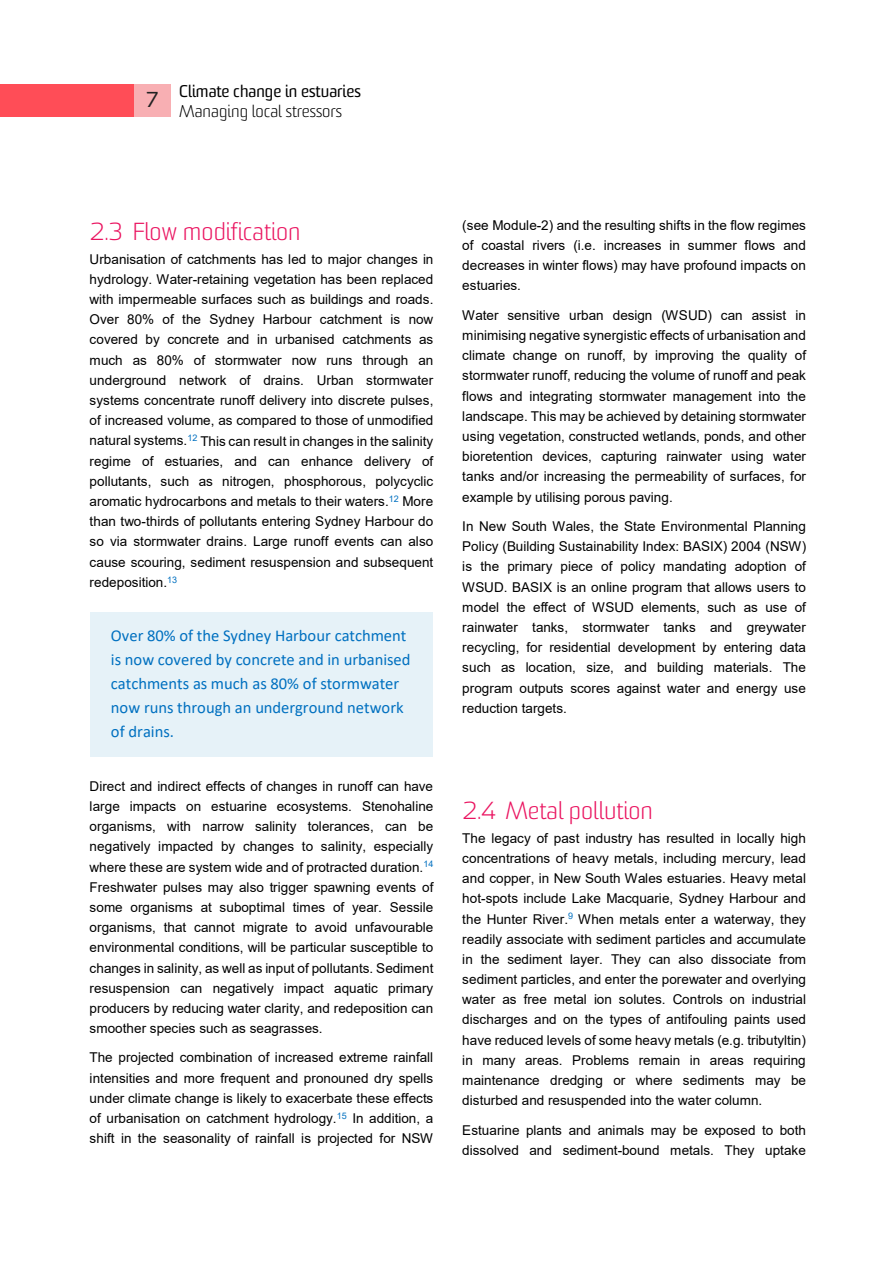
<style>
.page{position:relative;width:893px;height:1263px;background:#fff}
.page>*{position:absolute;margin:0;border:0;box-sizing:border-box;transform-origin:0 0}
.t1{font:300 24px "Sommet";color:#ea1460}
.t2{font:21px "Sommet";color:#222223}
.t3{font:16.65px/24.2px "Calibri";color:#0070c0}
.t4{font:16.5px "Sommet";color:#000}
.t5{font:300 16.5px "Sommet";color:#000}
.t6{font:13.5px/20.2px "Arial";letter-spacing:.005em;color:#000;text-align:justify}
</style>
<div class="page">
<div style="left:90px;top:612px;width:343px;height:145px;background:#e6f2f8"></div>
<div style="left:0;top:84px;width:171px;height:33px;background:#ff4d57"></div>
<div style="left:134px;top:84px;width:37px;height:33px;background:#f8afb3"></div>
<h2 class="t2" style="left:146px;top:87px;width:13px">7</h2>
<p class="t4" style="left:179px;top:81px;width:183px">Climate change in estuaries</p>
<p class="t5" style="left:179px;top:101px;width:164px">Managing local stressors</p>
<h1 class="t1" style="left:90px;top:222px;width:212px">2.3 Flow modification</h1>
<p class="t6" style="left:90px;top:249px;width:345px">Urbanisation of catchments has led to major changes in hydrology. Water-retaining vegetation has been replaced with impermeable surfaces such as buildings and roads.<br>Over 80% of the Sydney Harbour catchment is now covered by concrete and in urbanised catchments as much as 80% of stormwater now runs through an underground network of drains. Urban stormwater systems concentrate runoff delivery into discrete pulses, of increased volume, as compared to those of unmodified natural systems.<sup>12</sup> This can result in changes in the salinity regime of estuaries, and can enhance delivery of pollutants, such as nitrogen, phosphorous, polycyclic aromatic hydrocarbons and metals to their waters.<sup>12</sup> More than two-thirds of pollutants entering Sydney Harbour do so via stormwater drains. Large runoff events can also cause scouring, sediment resuspension and subsequent redeposition.<sup>13</sup></p>
<p class="t3" style="left:111px;top:623px;width:301px">Over 80% of the Sydney Harbour catchment is now covered by concrete and in urbanised catchments as much as 80% of stormwater now runs through an underground network of drains.</p>
<p class="t6" style="left:90px;top:776px;width:345px">Direct and indirect effects of changes in runoff can have large impacts on estuarine ecosystems. Stenohaline organisms, with narrow salinity tolerances, can be negatively impacted by changes to salinity, especially where these are system wide and of protracted duration.<sup>14<br></sup>Freshwater pulses may also trigger spawning events of some organisms at suboptimal times of year. Sessile organisms, that cannot migrate to avoid unfavourable environmental conditions, will be particular susceptible to changes in salinity, as well as input of pollutants. Sediment resuspension can negatively impact aquatic primary producers by reducing water clarity, and redeposition can smoother species such as seagrasses.</p>
<p class="t6" style="left:90px;top:1047px;width:345px">The projected combination of increased extreme rainfall intensities and more frequent and pronouned dry spells under climate change is likely to exacerbate these effects of urbanisation on catchment hydrology.<sup>15</sup> In addition, a shift in the seasonality of rainfall is projected for NSW</p>
<p class="t6" style="left:462px;top:215px;width:345px">(see Module-2) and the resulting shifts in the flow regimes of coastal rivers (i.e. increases in summer flows and decreases in winter flows) may have profound impacts on estuaries.</p>
<p class="t6" style="left:462px;top:305px;width:345px">Water sensitive urban design (WSUD) can assist in minimising negative synergistic effects of urbanisation and climate change on runoff, by improving the quality of stormwater runoff, reducing the volume of runoff and peak flows and integrating stormwater management into the landscape. This may be achieved by detaining stormwater using vegetation, constructed wetlands, ponds, and other bioretention devices, capturing rainwater using water tanks and/or increasing the permeability of surfaces, for example by utilising porous paving.</p>
<p class="t6" style="left:462px;top:516px;width:345px">In New South Wales, the State Environmental Planning Policy (Building Sustainability Index: BASIX) 2004 (NSW) is the primary piece of policy mandating adoption of WSUD. BASIX is an online program that allows users to model the effect of WSUD elements, such as use of rainwater tanks, stormwater tanks and greywater recycling, for residential development by entering data such as location, size, and building materials. The program outputs scores against water and energy use reduction targets.</p>
<h1 class="t1" style="left:462px;top:801px;width:192px">2.4 Metal pollution</h1>
<p class="t6" style="left:462px;top:827px;width:345px">The legacy of past industry has resulted in locally high concentrations of heavy metals, including mercury, lead and copper, in New South Wales estuaries. Heavy metal hot-spots include Lake Macquarie, Sydney Harbour and the Hunter River.<sup>9</sup> When metals enter a waterway, they readily associate with sediment particles and accumulate in the sediment layer. They can also dissociate from sediment particles, and enter the porewater and overlying water as free metal ion solutes. Controls on industrial discharges and on the types of antifouling paints used have reduced levels of some heavy metals (e.g. tributyltin) in many areas. Problems remain in areas requiring maintenance dredging or where sediments may be disturbed and resuspended into the water column.</p>
<p class="t6" style="left:462px;top:1120px;width:345px">Estuarine plants and animals may be exposed to both dissolved and sediment-bound metals. They uptake</p>
</div>
